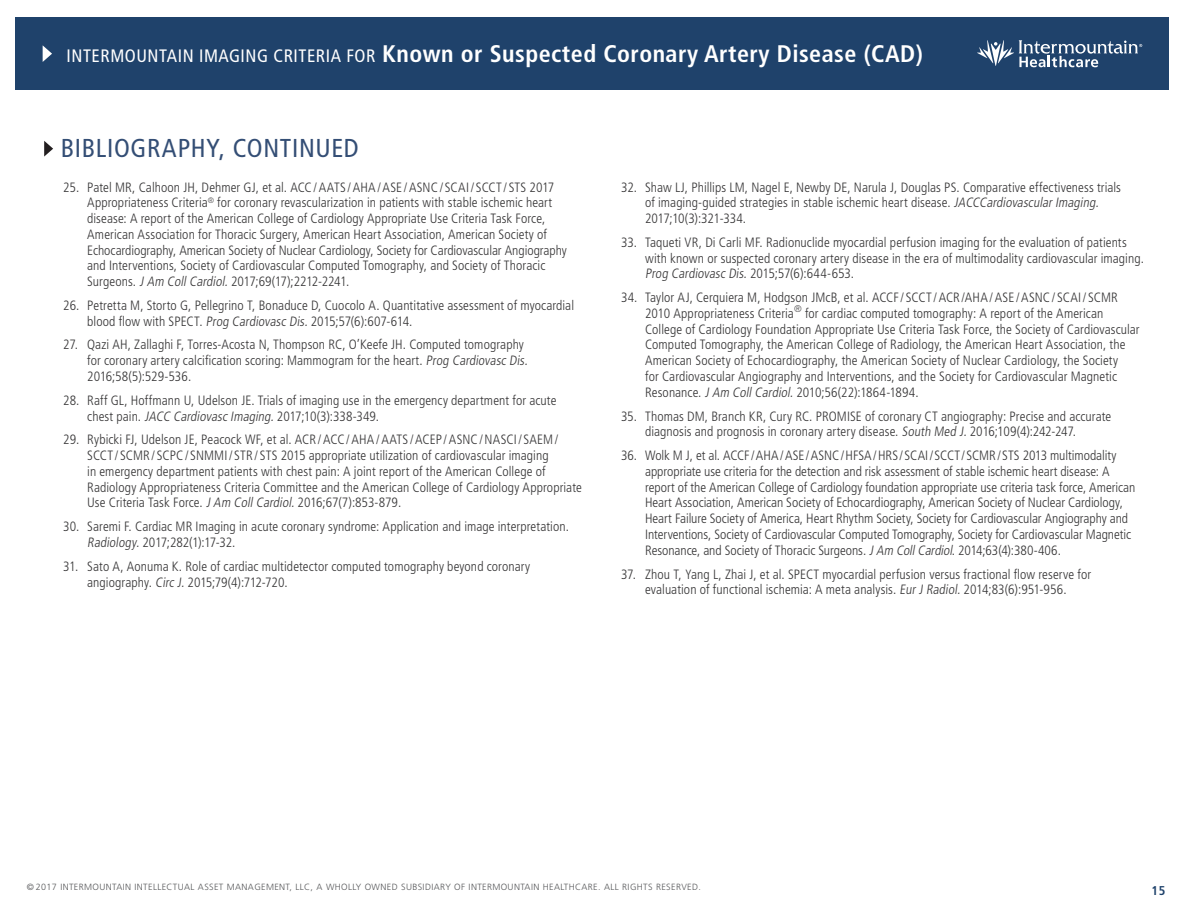
<style>
.page{position:relative;width:1188px;height:918px;background:#fff}
.page>*{position:absolute;margin:0;border:0;box-sizing:border-box;transform-origin:0 0}
.main_head_1{font:condensed 25.8px "Frutiger LT Std";letter-spacing:.025em;color:#344e75}
.t1{font:700 condensed 24px "Frutiger LT Std";letter-spacing:.02em;color:#fff}
.t2{font:300 condensed 13.5px/15.8px "Frutiger LT Std";letter-spacing:.005em;color:#363536}
.t3{font:700 condensed 12.75px "Frutiger LT Std";color:#1f426b}
.t4{font:300 9px "Frutiger LT Std";letter-spacing:.04em;color:#57585a}
.s1{font-weight:400;font-size:18px}
.s2{font-style:italic}
</style>
<div class="page">
<div style="left:15px;top:17px;width:1154px;height:73px;background:#1f426b"></div>
<svg style="left:977px;top:40px;width:165px;height:27px"></svg>
<svg style="left:43px;top:45px;width:9px;height:17px"></svg>
<svg style="left:44px;top:141px;width:9px;height:16px"></svg>
<h2 class="t1" style="left:67px;top:39px;width:858px"><span class="s1">INTERMOUNTAIN IMAGING CRITERIA FOR</span> Known or Suspected Coronary Artery Disease (CAD)</h2>
<p class="main_head_1" style="left:61px;top:133px;width:299px">BIBLIOGRAPHY, CONTINUED</p>
<p class="t2" style="left:87px;top:179px;width:481px;text-indent:-24px">25. Patel MR, Calhoon JH, Dehmer GJ, et al. ACC/AATS /AHA/ASE /ASNC/ SCAI/ SCCT / STS 2017<br>Appropriateness Criteria<sup>®</sup> for coronary revascularization in patients with stable ischemic heart disease: A report of the American College of Cardiology Appropriate Use Criteria Task Force, American Association for Thoracic Surgery, American Heart Association, American Society of Echocardiography, American Society of Nuclear Cardiology, Society for Cardiovascular Angiography and Interventions, Society of Cardiovascular Computed Tomography, and Society of Thoracic Surgeons. <span class="s2">JAm CollCardiol.</span>2017;69(17);2212-2241.</p>
<p class="t2" style="left:87px;top:298px;width:488px;text-indent:-24px">26. Petretta M, Storto G, Pellegrino T, Bonaduce D, Cuocolo A. Quantitative assessment of myocardial blood flow with SPECT. Prog Cardiovasc Dis. 2015;57(6):607-614.</p>
<p class="t2" style="left:87px;top:337px;width:444px;text-indent:-24px">27. Qazi AH, Zallaghi F, Torres-Acosta N, Thompson RC, O’Keefe JH. Computed tomography for coronary artery calcification scoring: Mammogram for the heart. Prog Cardiovasc Dis.<br>2016;58(5):529-536.</p>
<p class="t2" style="left:87px;top:392px;width:471px;text-indent:-24px">28. Raff GL, Hoffmann U, Udelson JE. Trials of imaging use in the emergency department for acute chest pain. <span class="s2">JACC CardiovascImaging.</span>2017;10(3):338-349.</p>
<p class="t2" style="left:87px;top:432px;width:496px;text-indent:-24px">29. Rybicki FJ, Udelson JE, Peacock WF, et al. ACR/ACC/AHA/AATS /ACEP /ASNC/NASCI/ SAEM/ SCCT / SCMR/ SCPC/ SNMMI/ STR/ STS 2015 appropriate utilization of cardiovascular imaging<br>in emergency department patients with chest pain: A joint report of the American College of Radiology Appropriateness Criteria Committee and the American College of Cardiology Appropriate Use Criteria Task Force. <span class="s2">JAm CollCardiol.</span>2016;67(7):853-879.</p>
<p class="t2" style="left:87px;top:519px;width:483px;text-indent:-24px">30. Saremi F. Cardiac MR Imaging in acute coronary syndrome: Application and image interpretation.<br>Radiology. 2017;282(1):17-32.</p>
<p class="t2" style="left:87px;top:559px;width:444px;text-indent:-24px">31. Sato A, Aonuma K. Role of cardiac multidetector computed tomography beyond coronary angiography. Circ J. 2015;79(4):712-720.</p>
<p class="t2" style="left:645px;top:179px;width:477px;text-indent:-24px">32. Shaw LJ, Phillips LM, Nagel E, Newby DE, Narula J, Douglas PS. Comparative effectiveness trials of imaging-guided strategies in stable ischemic heart disease. <span class="s2">JACCCardiovascularImaging.<br></span>2017;10(3):321-334.</p>
<p class="t2" style="left:645px;top:235px;width:500px;text-indent:-24px">33. Taqueti VR, Di Carli MF. Radionuclide myocardial perfusion imaging for the evaluation of patients with known or suspected coronary artery disease in the era of multimodality cardiovascular imaging.<br>Prog Cardiovasc Dis. 2015;57(6):644-653.</p>
<p class="t2" style="left:645px;top:290px;width:496px;text-indent:-24px">34. Taylor AJ, Cerquiera M, Hodgson JMcB, et al. ACCF / SCCT /ACR/AHA/ASE /ASNC/ SCAI/ SCMR 2010 Appropriateness Criteria<sup>®</sup> for cardiac computed tomography: A report of the American College of Cardiology Foundation Appropriate Use Criteria Task Force, the Society of Cardiovascular Computed Tomography, the American College of Radiology, the American Heart Association, the American Society of Echocardiography, the American Society of Nuclear Cardiology, the Society<br>for Cardiovascular Angiography and Interventions, and the Society for Cardiovascular Magnetic Resonance. <span class="s2">JAm CollCardiol.</span>2010;56(22):1864-1894.</p>
<p class="t2" style="left:645px;top:408px;width:468px;text-indent:-24px">35. Thomas DM, Branch KR, Cury RC. PROMISE of coronary CT angiography: Precise and accurate diagnosis and prognosis in coronary artery disease. South Med J. 2016;109(4):242-247.</p>
<p class="t2" style="left:645px;top:448px;width:492px;text-indent:-24px">36. Wolk M J, et al. ACCF/AHA/ASE/ASNC/HFSA/HRS/SCAI/SCCT/SCMR/STS 2013 multimodality appropriate use criteria for the detection and risk assessment of stable ischemic heart disease: A report of the American College of Cardiology foundation appropriate use criteria task force, American Heart Association, American Society of Echocardiography, American Society of Nuclear Cardiology, Heart Failure Society of America, Heart Rhythm Society, Society for Cardiovascular Angiography and Interventions, Society of Cardiovascular Computed Tomography, Society for Cardiovascular Magnetic Resonance, and Society of Thoracic Surgeons. <span class="s2">JAm CollCardiol</span>. 2014;63(4):380-406.</p>
<p class="t2" style="left:621px;top:566px;width:472px;text-align:center">37. Zhou T, Yang L, Zhai J, et al. SPECT myocardial perfusion versus fractional flow reserve for evaluation of functional ischemia: A meta analysis. Eur J Radiol. 2014;83(6):951-956.</p>
<p class="t4" style="left:27px;top:882px;width:676px">© 2017 INTERMOUNTAIN INTELLECTUAL ASSET MANAGEMENT, LLC, A WHOLLY OWNED SUBSIDIARY OF INTERMOUNTAIN HEALTHCARE. ALL RIGHTS RESERVED.</p>
<p class="t3" style="left:1152px;top:883px;width:15px">15</p>
</div>
